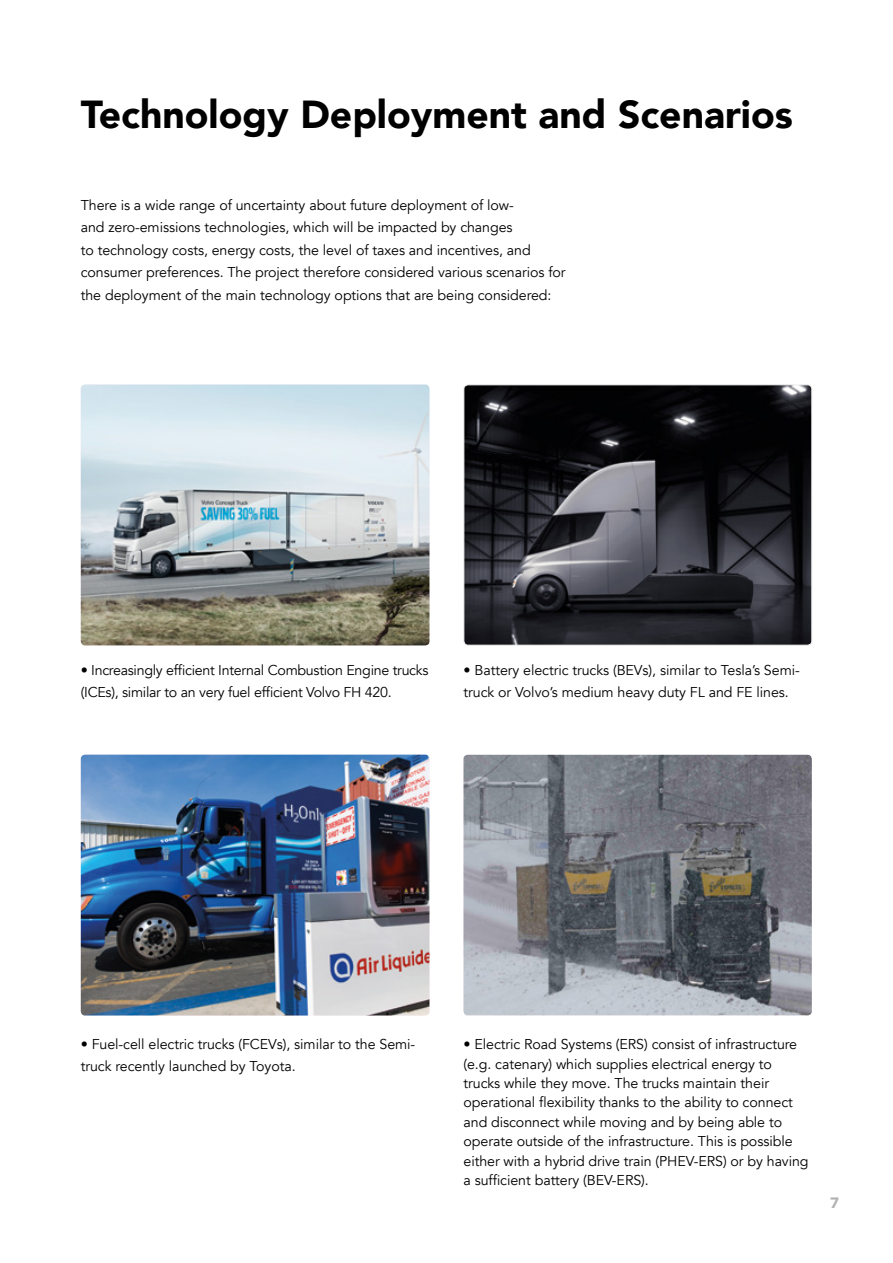
<style>
.page{position:relative;width:893px;height:1263px;background:#fff}
.page>*{position:absolute;margin:0;border:0;box-sizing:border-box;transform-origin:0 0}
.t1{font:900 39px "Avenir";color:#000}
.t2{font:900 15px "Avenir";color:#b2b2b2}
.t3{font:14.25px/22.5px "Avenir";letter-spacing:-.005em;color:#000}
</style>
<div class="page">
<img style="left:81px;top:385px;width:348px;height:260px">
<img style="left:465px;top:386px;width:347px;height:259px">
<div style="left:463px;top:384px;width:349px;height:261px;border:1px solid #efefef;border-radius:4px"></div>
<img style="left:81px;top:755px;width:348px;height:260px">
<img style="left:463px;top:755px;width:349px;height:260px">
<h1 class="t1" style="left:81px;top:98px;width:714px">Technology Deployment and Scenarios</h1>
<p class="t3" style="left:81px;top:195px;width:486px">There is a wide range of uncertainty about future deployment of low-<br>and zero-emissions technologies, which will be impacted by changes<br>to technology costs, energy costs, the level of taxes and incentives, and consumer preferences. The project therefore considered various scenarios for the deployment of the main technology options that are being considered:</p>
<p class="t3" style="left:81px;top:659px;width:349px">• Increasingly efficient Internal Combustion Engine trucks (ICEs), similar to an very fuel efficient Volvo FH 420.</p>
<p class="t3" style="left:463px;top:660px;width:338px">• Battery electric trucks (BEVs), similar to Tesla’s Semi&shy;truck or Volvo’s medium heavy duty FL and FE lines.</p>
<p class="t3" style="left:81px;top:1034px;width:336px">• Fuel-cell electric trucks (FCEVs), similar to the Semi&shy;truck recently launched by Toyota.</p>
<p class="t3" style="left:463px;top:1036px;width:347px;line-height:19.5px">• Electric Road Systems (ERS) consist of infrastructure (e.g. catenary) which supplies electrical energy to trucks while they move. The trucks maintain their operational flexibility thanks to the ability to connect and disconnect while moving and by being able to operate outside of the infrastructure. This is possible either with a hybrid drive train (PHEV-ERS) or by having a sufficient battery (BEV-ERS).</p>
<p class="t2" style="left:830px;top:1196px;width:10px">7</p>
</div>
